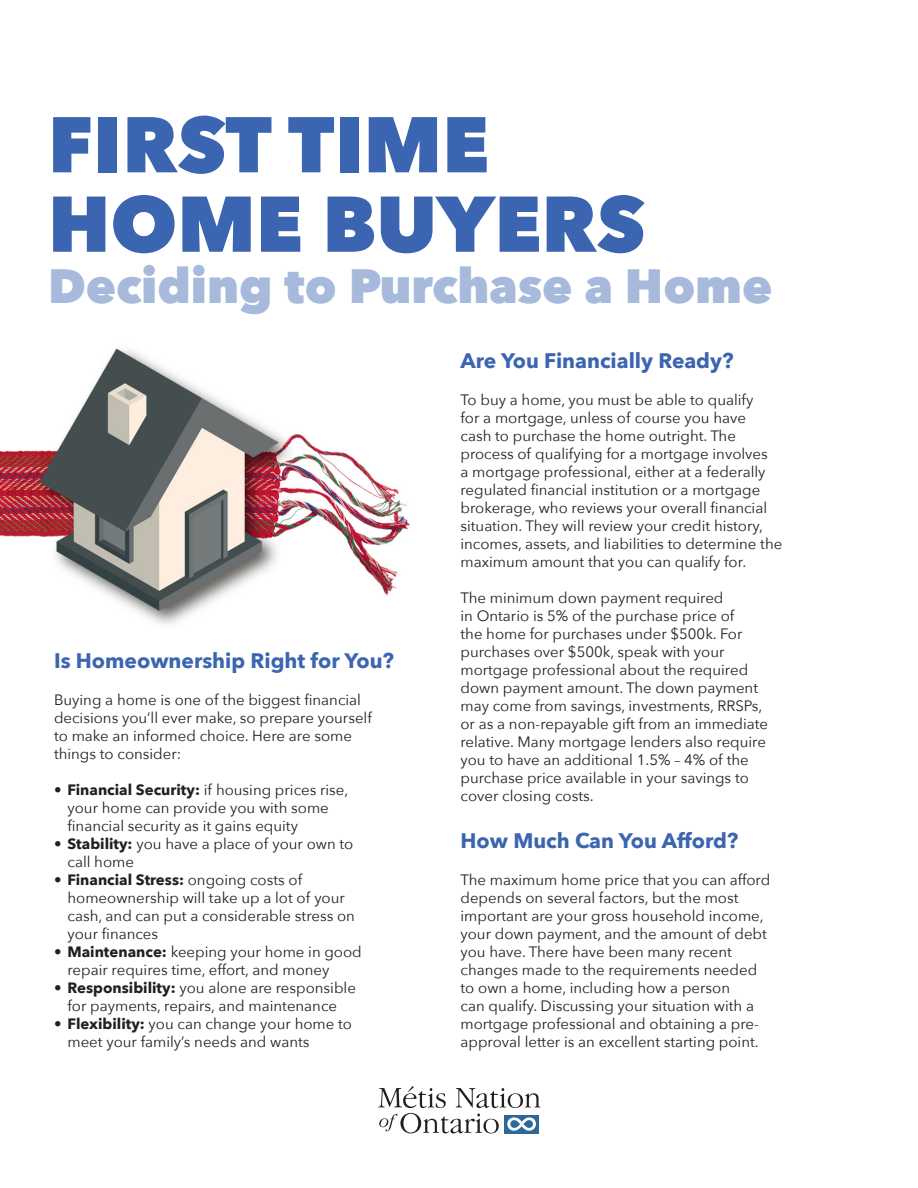
<style>
.page{position:relative;width:918px;height:1188px;background:#fff}
.page>*{position:absolute;margin:0;border:0;box-sizing:border-box;transform-origin:0 0}
.t1{font:800 78px "Avenir Next";color:#3b65b0}
.t2{font:800 48px "Avenir Next";color:#a7badc}
.t3{font:700 21px "Avenir Next";color:#3b65b0}
.t4{font:15px/18px "Avenir Next";color:#231f20}
.s1{font-weight:700}
</style>
<div class="page">
<img style="left:0;top:348px;width:410px;height:276px">
<svg style="left:378px;top:1086px;width:163px;height:47px"></svg>
<p class="t1" style="left:48px;top:97px;width:443px">FIRST TIME</p>
<p class="t1" style="left:48px;top:176px;width:599px">HOME BUYERS</p>
<p class="t2" style="left:48px;top:256px;width:726px">Deciding to Purchase a Home</p>
<p class="t3" style="left:54px;top:642px;width:342px">Is Homeownership Right for You?</p>
<p class="t4" style="left:54px;top:690px;width:319px">Buying a home is one of the biggest financial decisions you’ll ever make, so prepare yourself to make an informed choice. Here are some things to consider:</p>
<p class="t4" style="left:68px;top:780px;width:282px;text-indent:-14px"><span class="s1">• Financial Security:</span> if housing prices rise, your home can provide you with some financial security as it gains equity</p>
<p class="t4" style="left:68px;top:834px;width:287px;text-indent:-14px"><span class="s1">• Stability:</span> you have a place of your own to call home</p>
<p class="t4" style="left:68px;top:870px;width:289px;text-indent:-14px"><span class="s1">• Financial Stress:</span> ongoing costs of homeownership will take up a lot of your cash, and can put a considerable stress on your finances</p>
<p class="t4" style="left:68px;top:942px;width:296px;text-indent:-14px"><span class="s1">• Maintenance:</span> keeping your home in good repair requires time, effort, and money</p>
<p class="t4" style="left:54px;top:978px;width:303px;text-align:center"><span class="s1">• Responsibility:</span> you alone are responsible for payments, repairs, and maintenance</p>
<p class="t4" style="left:68px;top:1014px;width:286px;text-indent:-14px"><span class="s1">• Flexibility:</span> you can change your home to meet your family’s needs and wants</p>
<p class="t3" style="left:460px;top:342px;width:274px">Are You Financially Ready?</p>
<p class="t4" style="left:460px;top:390px;width:323px">To buy a home, you must be able to qualify<br>for a mortgage, unless of course you have<br>cash to purchase the home outright. The process of qualifying for a mortgage involves<br>a mortgage professional, either at a federally regulated financial institution or a mortgage brokerage, who reviews your overall financial situation. They will review your credit history, incomes, assets, and liabilities to determine the maximum amount that you can qualify for.</p>
<p class="t4" style="left:460px;top:588px;width:309px">The minimum down payment required<br>in Ontario is 5% of the purchase price of<br>the home for purchases under $500k. For purchases over $500k, speak with your mortgage professional about the required down payment amount. The down payment may come from savings, investments, RRSPs, or as a non-repayable gift from an immediate relative. Many mortgage lenders also require you to have an additional 1.5% – 4% of the purchase price available in your savings to cover closing costs.</p>
<p class="t3" style="left:460px;top:822px;width:279px">How Much Can You Afford?</p>
<p class="t4" style="left:460px;top:870px;width:311px">The maximum home price that you can afford depends on several factors, but the most important are your gross household income, your down payment, and the amount of debt you have. There have been many recent changes made to the requirements needed to own a home, including how a person<br>can qualify. Discussing your situation with a mortgage professional and obtaining a pre&shy;approval letter is an excellent starting point.</p>
</div>
